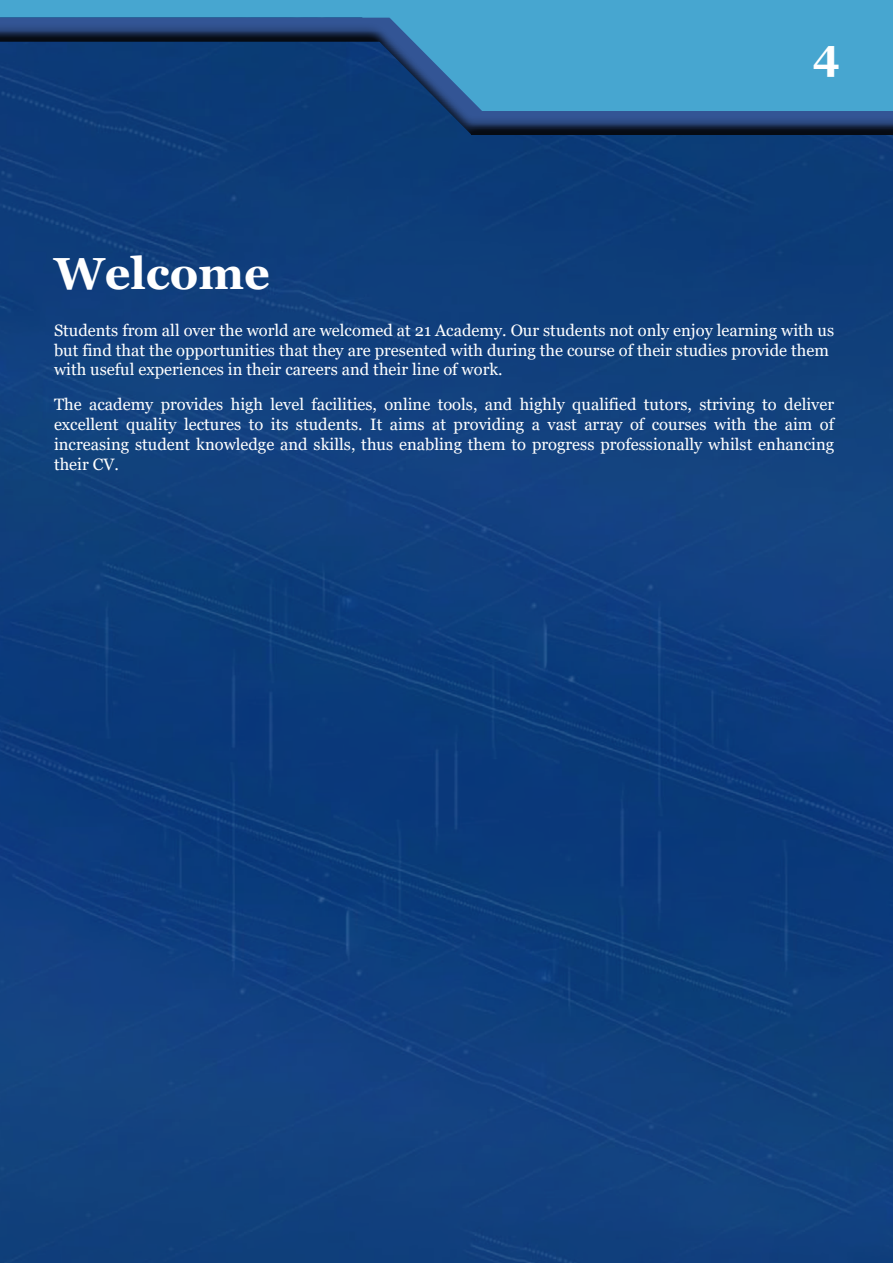
<style>
.page{position:relative;width:893px;height:1263px;background:#fff}
.page>*{position:absolute;margin:0;border:0;box-sizing:border-box;transform-origin:0 0}
.t1{font:700 45px "Georgia";color:#fff}
.t2{font:700 42px "Georgia";color:#fff}
.t3{font:16.5px/19.8px "Georgia";color:#fff}
</style>
<div class="page">
<div style="left:0;top:0;width:893px;height:1263px;background:#000;opacity:.75"></div>
<h2 class="t2" style="left:813px;top:28px;width:29px">4</h2>
<h1 class="t1" style="left:54px;top:245px;width:217px">Welcome</h1>
<p class="t3" style="left:54px;top:321px;width:782px">Students from all over the world are welcomed at 21 Academy. Our students not only enjoy learning with us but find that the opportunities that they are presented with during the course of their studies provide them with useful experiences in their careers and their line of work.</p>
<p class="t3" style="left:54px;top:395px;width:782px;text-align:justify">The academy provides high level facilities, online tools, and highly qualified tutors, striving to deliver excellent quality lectures to its students. It aims at providing a vast array of courses with the aim of increasing student knowledge and skills, thus enabling them to progress professionally whilst enhancing their CV.</p>
</div>
